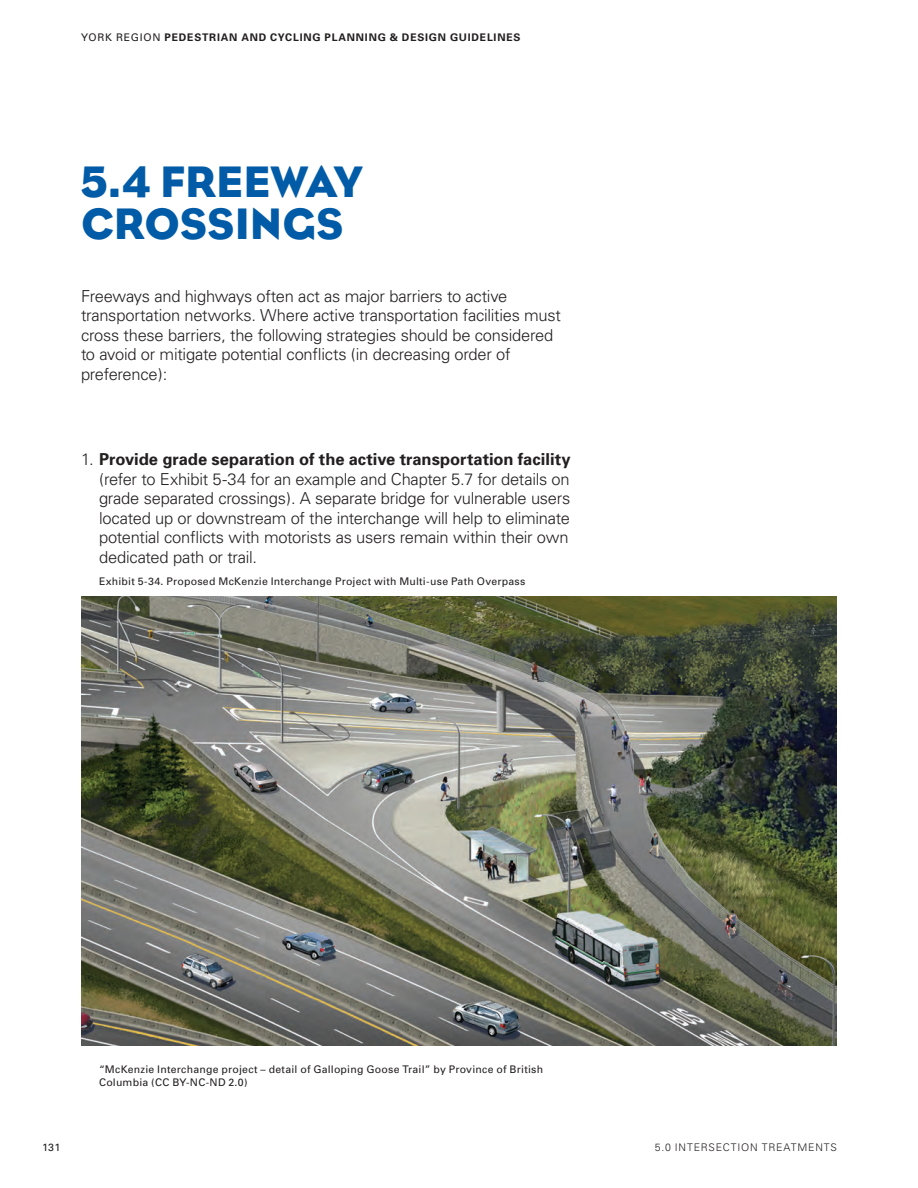
<style>
.page{position:relative;width:918px;height:1188px;background:#fff}
.page>*{position:absolute;margin:0;border:0;box-sizing:border-box;transform-origin:0 0}
.Header_0{font:45px/42px "Eagle";color:#015ba7}
.Body{font:300 16.5px/19.5px "Univers";letter-spacing:-.015em;color:#231f20}
.Body-2{font:10.5px/13.5px "Univers";letter-spacing:.02em;color:#231f20}
.t1{font:700 10.5px "Univers";letter-spacing:.075em;color:#231f20}
.t2{font:300 10.5px "Univers";letter-spacing:.075em;color:#231f20}
.s1{font-weight:400}
.s2{font-weight:700}
</style>
<div class="page">
<img style="left:81px;top:596px;width:756px;height:449px">
<p class="t1" style="left:81px;top:31px;width:441px"><span class="s1">YORK REGION</span> PEDESTRIAN AND CYCLING PLANNING &amp; DESIGN GUIDELINES</p>
<p class="Header_0" style="left:81px;top:160px;width:283px">5.4 FREEWAY<br>CROSSINGS</p>
<p class="Body" style="left:81px;top:286px;width:481px">Freeways and highways often act as major barriers to active transportation networks. Where active transportation facilities must cross these barriers, the following strategies should be considered to avoid or mitigate potential conflicts (in decreasing order of preference):</p>
<p class="Body" style="left:99px;top:449px;width:473px;text-align:justify;text-indent:-18px">1. <span class="s2">Provide grade separation of the active transportation facility </span>(refer to Exhibit 5-34 for an example and Chapter 5.7 for details on grade separated crossings). A separate bridge for vulnerable users located up or downstream of the interchange will help to eliminate potential conflicts with motorists as users remain within their own dedicated path or trail.</p>
<p class="Body-2" style="left:99px;top:575px;width:428px">Exhibit 5-34. Proposed McKenzie Interchange Project with Multi-use Path Overpass</p>
<p class="Body-2" style="left:99px;top:1062px;width:446px">“McKenzie Interchange project – detail of Galloping Goose Trail” by Province of British<br>Columbia (CC BY-NC-ND 2.0)</p>
<p class="Body-2" style="left:42px;top:1140px;width:20px">131</p>
<p class="t2" style="left:655px;top:1140px;width:184px">5.0 INTERSECTION TREATMENTS</p>
</div>
